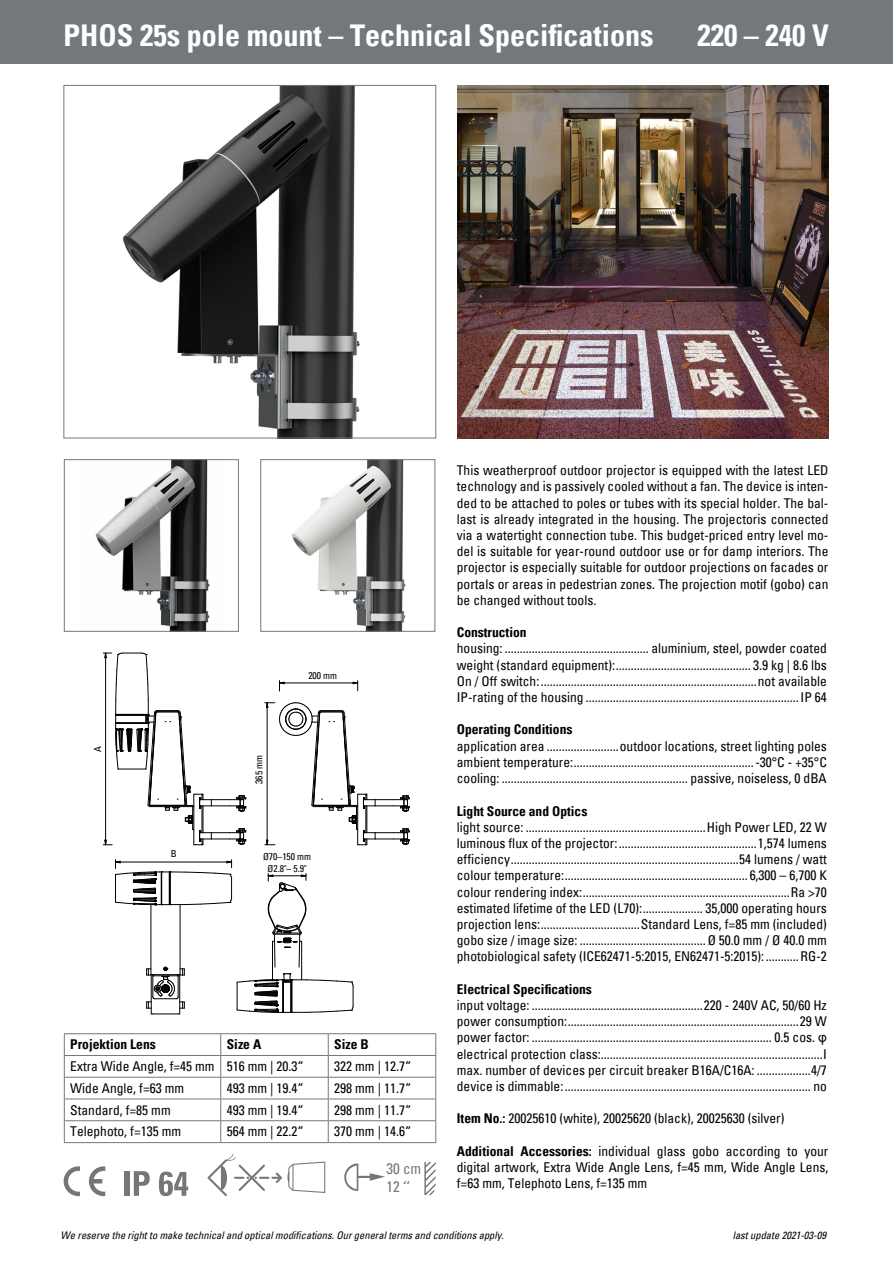
<style>
.page{position:relative;width:893px;height:1263px;background:#fff}
.page>*{position:absolute;margin:0;border:0;box-sizing:border-box;transform-origin:0 0}
.t1{font:700 condensed 30px "Univers";color:#fff}
.t2{font:condensed 15px/18px "Univers";color:#73777a}
.t3{font:condensed 13.5px/16.2px "Univers";color:#000;text-align:justify}
.t4{font:700 condensed 13.5px "Univers";color:#000}
.t5{font:italic condensed 10.5px "Univers";color:#000}
.t6{font:condensed 9.6px/11.6px "Univers";color:#000;text-align:center}
.s1{font-family:"Arial";font-stretch:normal}
.s2{font-weight:700}
</style>
<div class="page">
<div style="left:0;top:0;width:893px;height:64px;background:#72787b"></div>
<hr style="left:64px;top:1033px;width:157px;height:1px;background:#72787b">
<hr style="left:221px;top:1033px;width:107px;height:1px;background:#72787b">
<hr style="left:328px;top:1033px;width:108px;height:1px;background:#72787b">
<hr style="left:64px;top:1055px;width:157px;height:1px;background:#72787b">
<hr style="left:221px;top:1055px;width:107px;height:1px;background:#72787b">
<hr style="left:328px;top:1055px;width:108px;height:1px;background:#72787b">
<hr style="left:64px;top:1077px;width:157px;height:1px;background:#72787b">
<hr style="left:221px;top:1077px;width:107px;height:1px;background:#72787b">
<hr style="left:328px;top:1077px;width:108px;height:1px;background:#72787b">
<hr style="left:64px;top:1098px;width:157px;height:1px;background:#72787b">
<hr style="left:221px;top:1098px;width:107px;height:1px;background:#72787b">
<hr style="left:328px;top:1098px;width:108px;height:1px;background:#72787b">
<hr style="left:64px;top:1120px;width:157px;height:1px;background:#72787b">
<svg style="left:64px;top:1034px;width:1px;height:108px"></svg>
<hr style="left:221px;top:1120px;width:107px;height:1px;background:#72787b">
<svg style="left:220px;top:1034px;width:1px;height:108px"></svg>
<hr style="left:328px;top:1120px;width:108px;height:1px;background:#72787b">
<svg style="left:328px;top:1034px;width:1px;height:108px"></svg>
<svg style="left:435px;top:1034px;width:1px;height:108px"></svg>
<hr style="left:64px;top:1142px;width:157px;height:1px;background:#72787b">
<hr style="left:221px;top:1142px;width:107px;height:1px;background:#72787b">
<hr style="left:328px;top:1142px;width:108px;height:1px;background:#72787b">
<img style="left:95px;top:461px;width:115px;height:169px">
<div style="left:64px;top:459px;width:175px;height:173px;border:1px solid #72787b"></div>
<img style="left:292px;top:461px;width:114px;height:169px">
<div style="left:260px;top:459px;width:175px;height:173px;border:1px solid #72787b"></div>
<img style="left:123px;top:87px;width:237px;height:349px">
<div style="left:63px;top:85px;width:373px;height:353px;border:1px solid #72787b"></div>
<img style="left:457px;top:85px;width:371px;height:353px">
<svg style="left:279px;top:681px;width:6px;height:10px"></svg>
<svg style="left:353px;top:681px;width:5px;height:10px"></svg>
<hr style="left:279px;top:683px;width:79px;height:1px;background:#000">
<svg style="left:103px;top:653px;width:143px;height:192px"></svg>
<hr style="left:105px;top:653px;width:1px;height:192px;background:#000">
<svg style="left:115px;top:860px;width:239px;height:155px"></svg>
<hr style="left:268px;top:875px;width:38px;height:1px;background:#000">
<svg style="left:265px;top:702px;width:145px;height:143px"></svg>
<hr style="left:267px;top:703px;width:1px;height:142px;background:#000">
<svg style="left:64px;top:1166px;width:16px;height:30px"></svg>
<svg style="left:89px;top:1166px;width:16px;height:30px"></svg>
<div style="left:124px;top:1171px;width:5px;height:25px;background:#73777a"></div>
<svg style="left:134px;top:1171px;width:16px;height:25px"></svg>
<svg style="left:159px;top:1171px;width:29px;height:25px"></svg>
<svg style="left:207px;top:1153px;width:118px;height:43px"></svg>
<svg style="left:344px;top:1163px;width:41px;height:28px"></svg>
<svg style="left:424px;top:1162px;width:12px;height:33px"></svg>
<h1 class="t1" style="left:63px;top:17px;width:591px">PHOS 25s pole mount – Technical Specifications</h1>
<h1 class="t1" style="left:697px;top:17px;width:133px">220 – 240 V</h1>
<p class="t6" style="left:92px;top:752px;width:7px;rotate:-90deg">A</p>
<p class="t6" style="left:171px;top:848px;width:7px">B</p>
<p class="t6" style="left:253px;top:784px;width:30px;rotate:-90deg">365 mm</p>
<p class="t6" style="left:308px;top:669px;width:30px">200 mm</p>
<p class="t6" style="left:263px;top:851px;width:50px">Ø70–150 mm<br>Ø2.8"– 5.9"</p>
<p class="t4" style="left:70px;top:1036px;width:87px">Projektion Lens</p>
<p class="t4" style="left:227px;top:1036px;width:36px">Size A</p>
<p class="t4" style="left:334px;top:1036px;width:36px">Size B</p>
<p class="t3" style="left:70px;top:1058px;width:235px">Extra Wide Angle, f=45 mm 516 mm | 20.3“</p>
<p class="t3" style="left:334px;top:1058px;width:78px">322 mm | 12.7“</p>
<p class="t3" style="left:70px;top:1080px;width:115px">Wide Angle, f=63 mm</p>
<p class="t3" style="left:227px;top:1080px;width:78px">493 mm | 19.4“</p>
<p class="t3" style="left:334px;top:1080px;width:78px">298 mm | 11.7“</p>
<p class="t3" style="left:70px;top:1101px;width:102px">Standard, f=85 mm</p>
<p class="t3" style="left:227px;top:1101px;width:78px">493 mm | 19.4“</p>
<p class="t3" style="left:334px;top:1101px;width:78px">298 mm | 11.7“</p>
<p class="t3" style="left:70px;top:1123px;width:112px">Telephoto, f=135 mm</p>
<p class="t3" style="left:227px;top:1123px;width:78px">564 mm | 22.2“</p>
<p class="t3" style="left:334px;top:1123px;width:78px">370 mm | 14.6“</p>
<p class="t2" style="left:387px;top:1159px;width:36px">30 cm<br>12 ‘‘</p>
<p class="t3" style="left:457px;top:462px;width:373px">This weatherproof outdoor projector is equipped with the latest LED technology and is passively cooled without a fan. The device is inten&shy;ded to be attached to poles or tubes with its special holder. The bal&shy;last is already integrated in the housing. The projectoris connected via a watertight connection tube. This budget-priced entry level mo&shy;del is suitable for year-round outdoor use or for damp interiors. The projector is especially suitable for outdoor projections on facades or portals or areas in pedestrian zones. The projection motif (gobo) can be changed without tools.</p>
<p class="t4" style="left:457px;top:624px;width:71px">Construction</p>
<p class="t3" style="left:457px;top:640px;width:371px">housing: ................................................ aluminium, steel, powder coated weight (standard equipment):............................................. 3.9 kg | 8.6 lbs On / Off switch: ........................................................................not available IP-rating of the housing ....................................................................... IP 64</p>
<p class="t4" style="left:457px;top:721px;width:117px">Operating Conditions</p>
<p class="t3" style="left:457px;top:737px;width:371px">application area ........................outdoor locations, street lighting poles ambient temperature:............................................................-30°C - +35°C cooling: .............................................................. passive, noiseless, 0 dBA</p>
<p class="t4" style="left:457px;top:802px;width:132px">Light Source and Optics</p>
<p class="t3" style="left:457px;top:818px;width:371px">light source: ............................................................High Power LED, 22 W luminous flux of the projector:..............................................1,574 lumens efficiency............................................................................54 lumens / watt colour temperature:............................................................. 6,300 – 6,700 K colour rendering index:.....................................................................Ra &gt;70 estimated lifetime of the LED (L70):.................... 35,000 operating hours projection lens:.................................Standard Lens, f=85 mm (included) gobo size / image size: ..........................................Ø 50.0 mm / Ø 40.0 mm photobiological safety (ICE62471-5:2015, EN62471-5:2015): ...........RG-2</p>
<p class="t4" style="left:457px;top:980px;width:137px">Electrical Specifications</p>
<p class="t3" style="left:457px;top:997px;width:371px">input voltage: .........................................................220 - 240V AC, 50/60 Hz power consumption:.............................................................................29 W power factor: ................................................................................ 0.5 cos. <span class="s1">φ </span>electrical protection class:..........................................................................I max. number of devices per circuit breaker B16A/C16A: ..................4/7 device is dimmable: .................................................................................. no</p>
<p class="t3" style="left:457px;top:1110px;width:329px"><span class="s2">Item No.:</span> 20025610 (white), 20025620 (black), 20025630 (silver)</p>
<p class="t3" style="left:457px;top:1142px;width:373px"><span class="s2">Additional Accessories:</span> individual glass gobo according to your digital artwork, Extra Wide Angle Lens, f=45 mm, Wide Angle Lens, f=63 mm, Telephoto Lens, f=135 mm</p>
<p class="t5" style="left:61px;top:1229px;width:445px">We reserve the right to make technical and optical modifications. Our general terms and conditions apply.</p>
<p class="t5" style="left:733px;top:1229px;width:95px">last update 2021-03-09</p>
</div>
